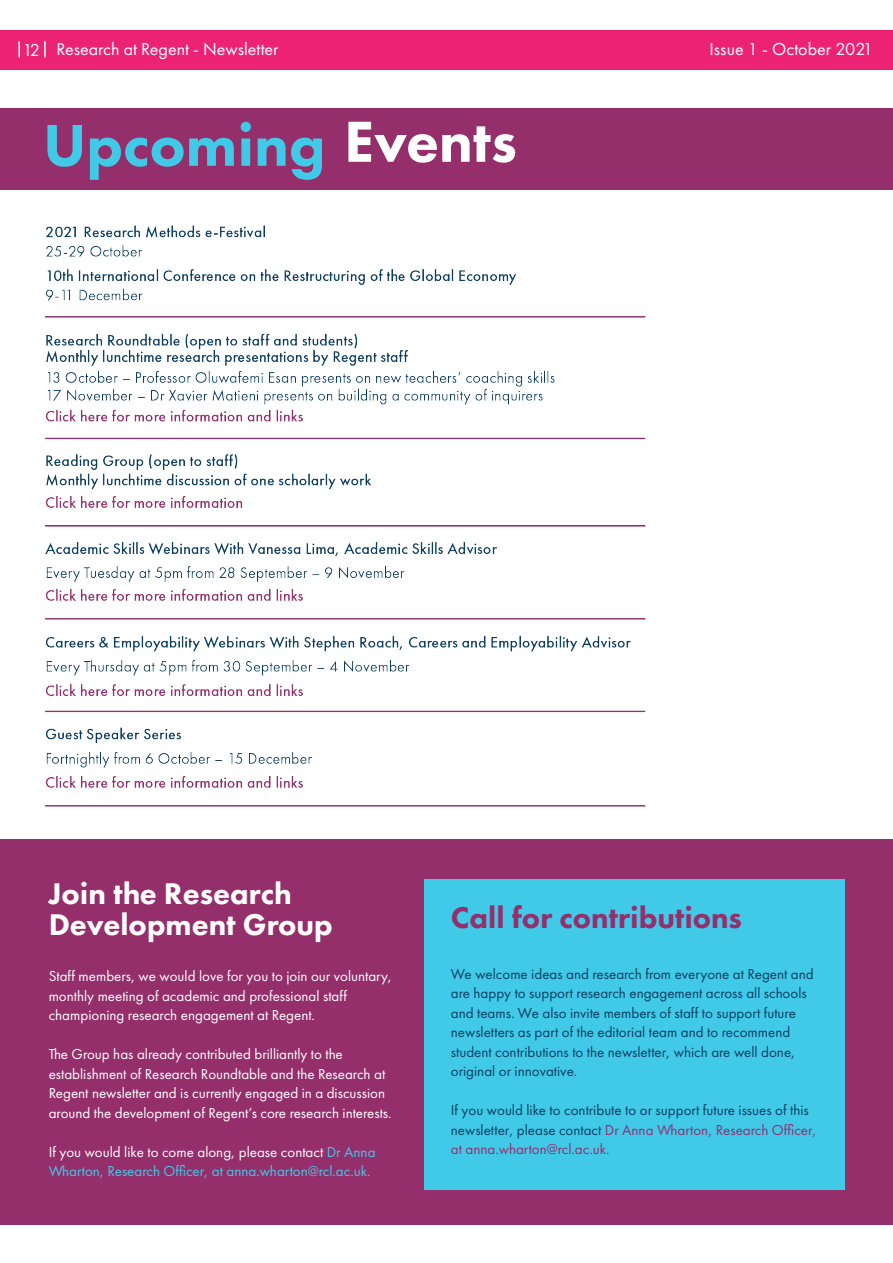
<style>
.page{position:relative;width:893px;height:1263px;background:#fff}
.page>*{position:absolute;margin:0;border:0;box-sizing:border-box;transform-origin:0 0}
.t1{font:800 31.05px/31px "Futura PT";color:#fff}
.t2{font:800 31.05px "Futura PT";color:#942f6c}
.t3{font:18px "Futura PT";color:#fff}
.t4{font:15px/19.5px "Futura PT";color:#0d3e62}
.t5{font:15px/19.5px "Futura PT";color:#fff}
.t6{font:15px/19.5px "Futura PT";color:#41c9e8}
.s1{color:#fff}
.s2{color:#942f6c}
</style>
<div class="page">
<div style="left:0;top:839px;width:893px;height:386px;background:#942f6c"></div>
<div style="left:0;top:30px;width:893px;height:40px;background:#ec2275"></div>
<svg style="left:18px;top:41px;width:2px;height:16px"></svg>
<svg style="left:44px;top:41px;width:2px;height:16px"></svg>
<img style="left:45px;top:225px;width:601px;height:582px">
<div style="left:0;top:108px;width:893px;height:81px;background:#942f6c"></div>
<svg style="left:47px;top:122px;width:275px;height:58px"></svg>
<svg style="left:348px;top:122px;width:167px;height:41px"></svg>
<div style="left:424px;top:879px;width:420px;height:310px;background:#41c9e8"></div>
<p class="t3" style="left:22px;top:39px;width:19px">12</p>
<p class="t3" style="left:56px;top:39px;width:224px">Research at Regent - Newsletter</p>
<p class="t3" style="left:709px;top:39px;width:165px">Issue 1 - October 2021</p>
<p class="t1" style="left:49px;top:878px;width:286px">Join the Research<br>Development Group</p>
<p class="t5" style="left:49px;top:966px;width:345px">Staff members, we would love for you to join our voluntary, monthly meeting of academic and professional staff championing research engagement at Regent.</p>
<p class="t5" style="left:49px;top:1044px;width:344px">The Group has already contributed brilliantly to the establishment of Research Roundtable and the Research at Regent newsletter and is currently engaged in a discussion around the development of Regent’s core research interests.</p>
<p class="t6" style="left:49px;top:1142px;width:328px"><span class="s1">If you would like to come along, please contact</span> Dr Anna<br>Wharton, Research Officer, at anna.wharton@rcl.ac.uk.</p>
<p class="t2" style="left:451px;top:898px;width:293px">Call for contributions</p>
<p class="t4" style="left:451px;top:964px;width:364px">We welcome ideas and research from everyone at Regent and are happy to support research engagement across all schools and teams. We also invite members of staff to support future newsletters as part of the editorial team and to recommend student contributions to the newsletter, which are well done, original or innovative.</p>
<p class="t4" style="left:451px;top:1100px;width:367px">If you would like to contribute to or support future issues of this newsletter, please contact <span class="s2">Dr Anna Wharton, Research Officer, at anna.wharton@rcl.ac.uk.</span></p>
</div>
